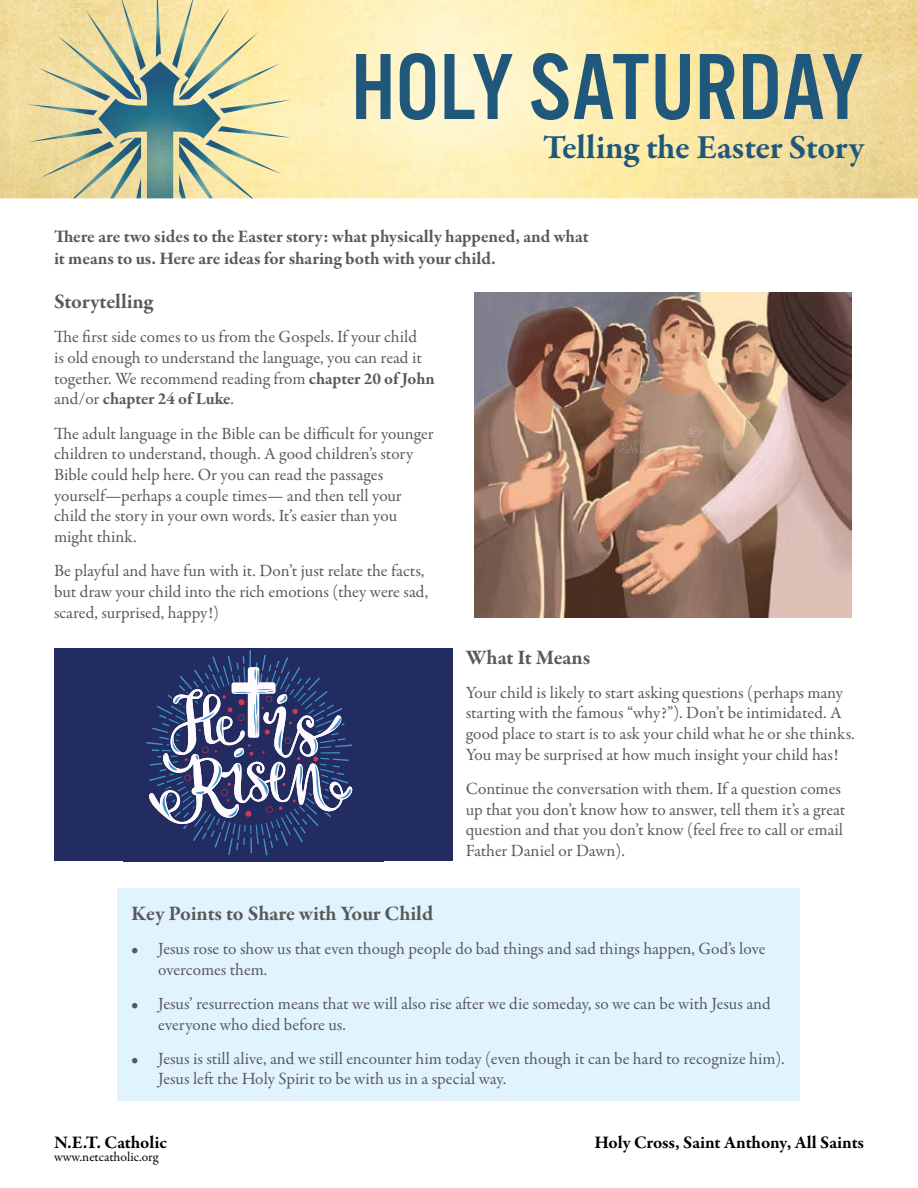
<style>
.page{position:relative;width:918px;height:1188px;background:#fff}
.page>*{position:absolute;margin:0;border:0;box-sizing:border-box;transform-origin:0 0}
.t1{font:97.5px "Alternate Got No 3 D";color:#20587b}
.t2{font:700 34.5px "Garamond Premr Pro";letter-spacing:-.01em;color:#20587b}
.t3{font:700 21px "Garamond Premr Pro";letter-spacing:-.005em;color:#58595b}
.t4{font:700 18px/21.6px "Garamond Premr Pro";color:#58595b}
.t5{font:700 18px "Garamond Premr Pro";letter-spacing:-.005em;color:#000}
.t6{font:17.25px/20.7px "Garamond Premr Pro";color:#58595b}
.t7{font:13.5px "Garamond Premr Pro";color:#000}
.s1{font-weight:700}
</style>
<div class="page">
<img style="left:253px;top:140px;width:29px;height:34px">
<img style="left:221px;top:100px;width:70px;height:13px">
<img style="left:221px;top:126px;width:71px;height:12px">
<img style="left:172px;top:0;width:23px;height:61px">
<img style="left:179px;top:8px;width:51px;height:24px">
<img style="left:259px;top:63px;width:21px;height:36px">
<img style="left:179px;top:32px;width:80px;height:68px">
<img style="left:37px;top:68px;width:62px;height:33px">
<img style="left:156px;top:0;width:5px;height:57px">
<img style="left:120px;top:0;width:26px;height:61px">
<img style="left:28px;top:128px;width:71px;height:14px">
<img style="left:27px;top:104px;width:71px;height:11px">
<img style="left:39px;top:141px;width:34px;height:37px">
<img style="left:221px;top:138px;width:32px;height:60px">
<img style="left:57px;top:10px;width:84px;height:90px">
<img style="left:73px;top:138px;width:26px;height:60px">
<img style="left:99px;top:61px;width:122px;height:137px">
<div style="left:118px;top:888px;width:682px;height:213px;background:#e1f4fd"></div>
<div style="left:54px;top:648px;width:399px;height:213px;background:#222c61"></div>
<svg style="left:146px;top:650px;width:207px;height:205px"></svg>
<img style="left:475px;top:293px;width:376px;height:325px">
<h1 class="t1" style="left:351px;top:35px;width:514px">HOLY SATURDAY</h1>
<h2 class="t2" style="left:543px;top:126px;width:323px">Telling the Easter Story</h2>
<p class="t4" style="left:54px;top:226px;width:536px">There are two sides to the Easter story: what physically happened, and what it means to us. Here are ideas for sharing both with your child.</p>
<p class="t3" style="left:54px;top:289px;width:101px">Storytelling</p>
<p class="t6" style="left:54px;top:327px;width:382px">The first side comes to us from the Gospels. If your child<br>is old enough to understand the language, you can read it together. We recommend reading from <span class="s1">chapter 20 of John </span>and/or <span class="s1">chapter 24 of Luke</span>.</p>
<p class="t6" style="left:54px;top:423px;width:381px">The adult language in the Bible can be difficult for younger children to understand, though. A good children’s story Bible could help here. Or you can read the passages yourself—perhaps a couple times— and then tell your child the story in your own words. It’s easier than you might think.</p>
<p class="t6" style="left:54px;top:561px;width:376px">Be playful and have fun with it. Don’t just relate the facts, but draw your child into the rich emotions (they were sad, scared, surprised, happy!)</p>
<p class="t3" style="left:466px;top:644px;width:126px">What It Means</p>
<p class="t6" style="left:466px;top:682px;width:391px">Your child is likely to start asking questions (perhaps many starting with the famous “why?”). Don’t be intimidated. A good place to start is to ask your child what he or she thinks.<br>You may be surprised at how much insight your child has!</p>
<p class="t6" style="left:466px;top:779px;width:381px">Continue the conversation with them. If a question comes up that you don’t know how to answer, tell them it’s a great question and that you don’t know (feel free to call or email Father Daniel or Dawn).</p>
<p class="t3" style="left:131px;top:900px;width:304px">Key Points to Share with Your Child</p>
<p class="t6" style="left:158px;top:939px;width:609px;text-indent:-27px">• Jesus rose to show us that even though people do bad things and sad things happen, God’s love overcomes them.</p>
<p class="t6" style="left:158px;top:994px;width:614px;text-indent:-27px">• Jesus’ resurrection means that we will also rise after we die someday, so we can be with Jesus and everyone who died before us.</p>
<p class="t6" style="left:158px;top:1048px;width:628px;text-indent:-27px">• Jesus is still alive, and we still encounter him today (even though it can be hard to recognize him).<br>Jesus left the Holy Spirit to be with us in a special way.</p>
<p class="t5" style="left:54px;top:1131px;width:115px">N.E.T. Catholic</p>
<p class="t5" style="left:595px;top:1131px;width:271px">Holy Cross, Saint Anthony, All Saints</p>
<p class="t7" style="left:54px;top:1148px;width:106px">www.netcatholic.org</p>
</div>
